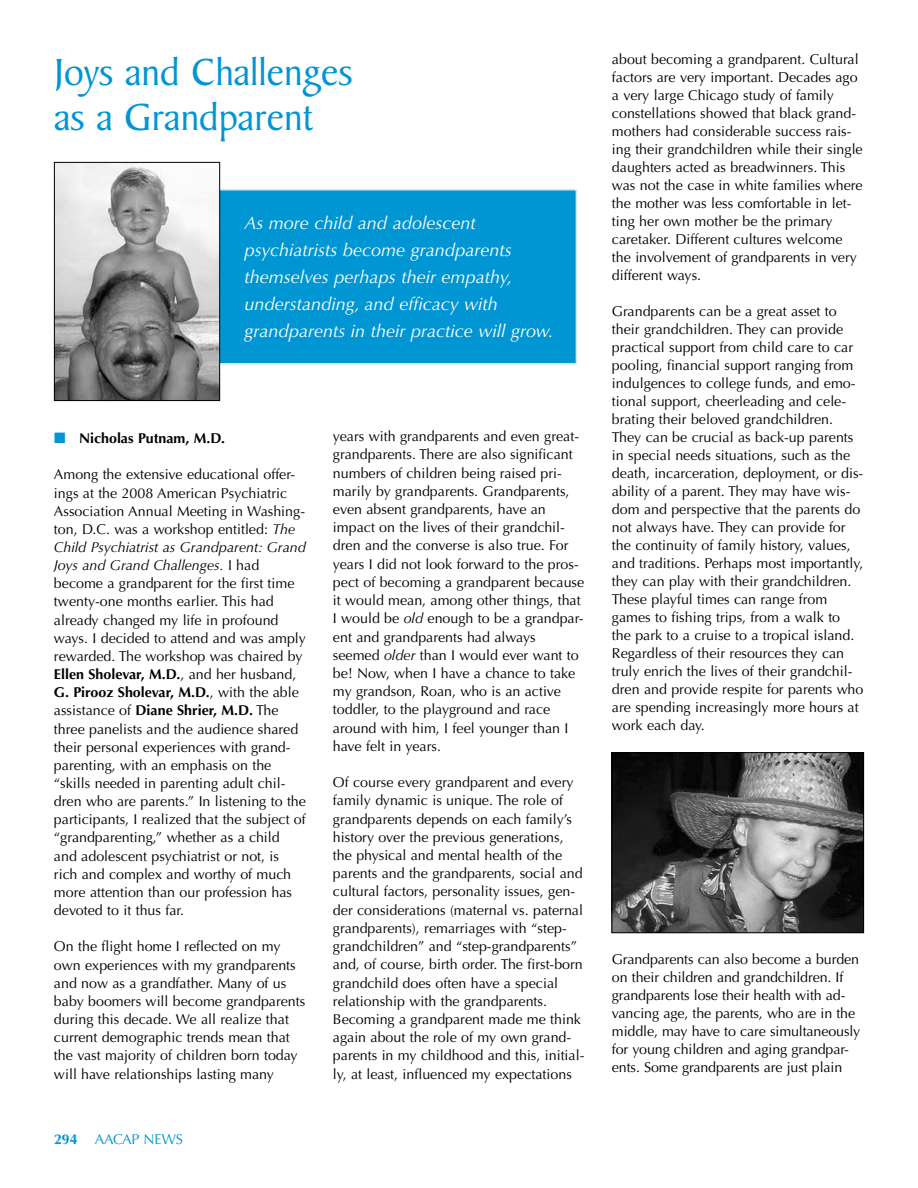
<style>
.page{position:relative;width:918px;height:1188px;background:#fff}
.page>*{position:absolute;margin:0;border:0;box-sizing:border-box;transform-origin:0 0}
.t1{font:40.5px/45px "Baker Signet BT";color:#0095d3}
.t2{font:italic 18px/27px "Optima";color:#fff}
.t3{font:14.25px/18.1px "Optima";color:#000}
.t4{font:700 14.25px "Optima";color:#000}
.t5{font:14.25px "Optima";color:#0095d3}
.s1{color:#0095d3}
.s2{font-style:italic}
.s3{font-weight:700}
</style>
<div class="page">
<div style="left:91px;top:189px;width:486px;height:175px;background:#0095d3;border:2px solid #cceaf6"></div>
<img style="left:56px;top:164px;width:162px;height:235px">
<div style="left:54px;top:162px;width:166px;height:239px;border:1px solid #000"></div>
<img style="left:614px;top:754px;width:248px;height:177px">
<div style="left:612px;top:752px;width:252px;height:181px;border:1px solid #000"></div>
<h1 class="t1" style="left:54px;top:50px;width:300px">Joys and Challenges as a Grandparent</h1>
<p class="t2" style="left:244px;top:210px;width:311px">As more child and adolescent psychiatrists become grandparents themselves perhaps their empathy, understanding, and efficacy with grandparents in their practice will grow.</p>
<p class="t4" style="left:54px;top:430px;width:173px"><span class="s1">■</span> N icholas Putnam, M.D.</p>
<p class="t3" style="left:54px;top:466px;width:254px">Among the extensive educational offer&shy;ings at the 2008 American Psychiatric Association Annual Meeting in Washing&shy;ton, D.C. was a workshop entitled: <span class="s2">The Child Psychiatrist as Grandparent: Grand Joys and Grand Challenges.</span> I had become a grandparent for the first time twenty-one months earlier. This had already changed my life in profound ways. I decided to attend and was amply rewarded. The workshop was chaired by <span class="s3">Ellen Sholevar, M.D.</span>, and her husband, <span class="s3">G. Pirooz Sholevar, M.D.</span>, with the able assistance of <span class="s3">Diane Shrier, M.D.</span> The three panelists and the audience shared their personal experiences with grand&shy;parenting, with an emphasis on the “skills needed in parenting adult chil&shy;dren who are parents.” In listening to the participants, I realized that the subject of “grandparenting,” whether as a child and adolescent psychiatrist or not, is rich and complex and worthy of much more attention than our profession has devoted to it thus far.</p>
<p class="t3" style="left:54px;top:938px;width:253px">On the flight home I reflected on my own experiences with my grandparents and now as a grandfather. Many of us baby boomers will become grandparents during this decade. We all realize that current demographic trends mean that the vast majority of children born today will have relationships lasting many</p>
<p class="t5" style="left:54px;top:1131px;width:131px"><span class="s3">294</span> AACAP NEWS</p>
<p class="t3" style="left:333px;top:427px;width:253px">years with grandparents and even great&shy;grandparents. There are also significant numbers of children being raised pri&shy;marily by grandparents. Grandparents, even absent grandparents, have an impact on the lives of their grandchil&shy;dren and the converse is also true. For years I did not look forward to the pros&shy;pect of becoming a grandparent because it would mean, among other things, that I would be <span class="s2">old</span> enough to be a grandpar&shy;ent and grandparents had always seemed <span class="s2">older</span> than I would ever want to be! Now, when I have a chance to take my grandson, Roan, who is an active toddler, to the playground and race around with him, I feel younger than I have felt in years.</p>
<p class="t3" style="left:333px;top:774px;width:253px">Of course every grandparent and every family dynamic is unique. The role of grandparents depends on each family’s history over the previous generations, the physical and mental health of the parents and the grandparents, social and cultural factors, personality issues, gen&shy;der considerations (maternal vs. paternal grandparents), remarriages with “step&shy;grandchildren” and “step-grandparents” and, of course, birth order. The first-born grandchild does often have a special relationship with the grandparents.<br>Becoming a grandparent made me think again about the role of my own grand&shy;parents in my childhood and this, initial&shy;ly, at least, influenced my expectations</p>
<p class="t3" style="left:612px;top:51px;width:252px">about becoming a grandparent. Cultural factors are very important. Decades ago a very large Chicago study of family constellations showed that black grand&shy;mothers had considerable success rais&shy;ing their grandchildren while their single daughters acted as breadwinners. This was not the case in white families where the mother was less comfortable in let&shy;ting her own mother be the primary caretaker. Different cultures welcome the involvement of grandparents in very different ways.</p>
<p class="t3" style="left:612px;top:303px;width:253px">Grandparents can be a great asset to their grandchildren. They can provide practical support from child care to car pooling, financial support ranging from indulgences to college funds, and emo&shy;tional support, cheerleading and cele&shy;brating their beloved grandchildren.<br>They can be crucial as back-up parents in special needs situations, such as the death, incarceration, deployment, or dis&shy;ability of a parent. They may have wis&shy;dom and perspective that the parents do not always have. They can provide for the continuity of family history, values, and traditions. Perhaps most importantly, they can play with their grandchildren.<br>These playful times can range from games to fishing trips, from a walk to<br>the park to a cruise to a tropical island.<br>Regardless of their resources they can truly enrich the lives of their grandchil&shy;dren and provide respite for parents who are spending increasingly more hours at work each day.</p>
<p class="t3" style="left:612px;top:951px;width:250px">Grandparents can also become a burden on their children and grandchildren. If grandparents lose their health with ad&shy;vancing age, the parents, who are in the middle, may have to care simultaneously for young children and aging grandpar&shy;ents. Some grandparents are just plain</p>
</div>
